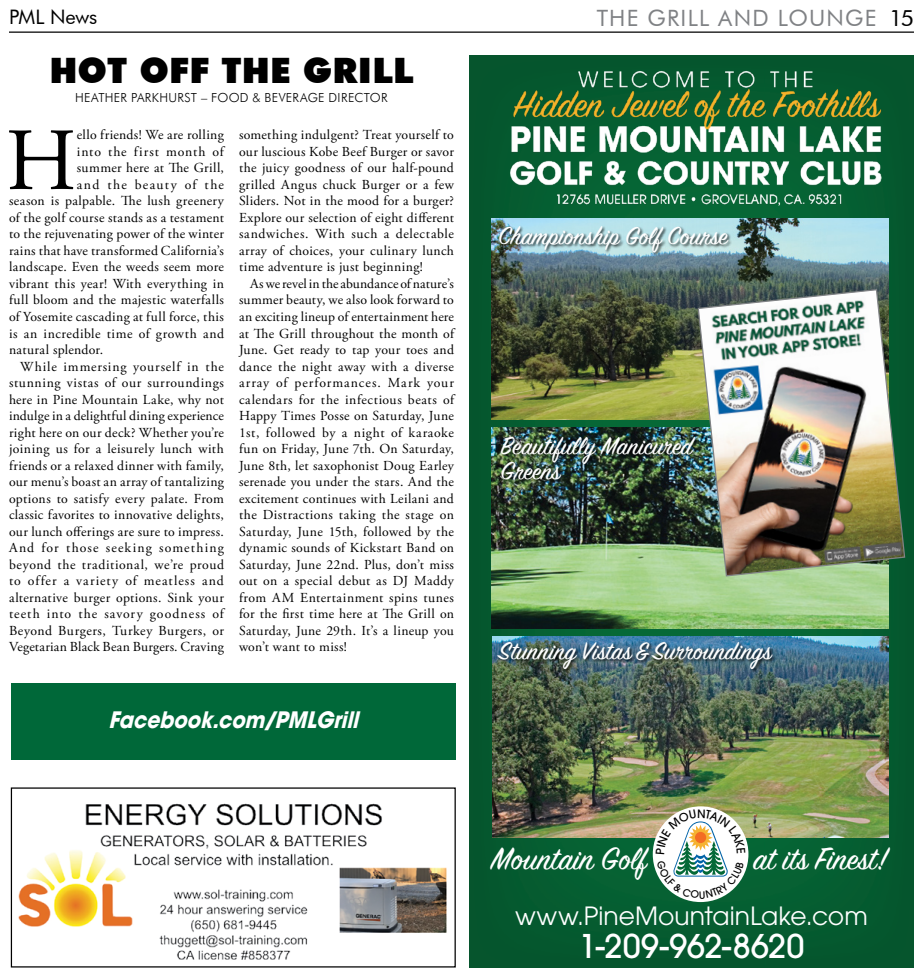
<style>
.page{position:relative;width:923px;height:977px;background:#fff}
.page>*{position:absolute;margin:0;border:0;box-sizing:border-box;transform-origin:0 0}
.t1{font:88.38px "Adobe Garamond Pro";color:#000}
.t2{font:35px "Sign Painter House Script";color:#fff}
.t3{font:900 35px "Futura BT";letter-spacing:.005em;color:#000}
.t4{font:500 32.5px "ITC Avant Garde Pro";color:#fff}
.t5{font:27.5px/25px "Sign Painter House Script";color:#fff}
.t6{font:25px "ITC Avant Garde Pro";color:#fff}
.t7{font:italic 700 22.5px "ITC Avant Garde Pro";color:#fff;scale:.9 1}
.t8{font:22.5px "Futura BT";letter-spacing:.055em;color:#808285}
.t9{font:20px "Futura BT";letter-spacing:-.01em;color:#000}
.t10{font:13.75px/16.5px "Adobe Garamond Pro";letter-spacing:.03em;color:#000;text-align:justify}
.t11{font:13.75px "Adobe Garamond Pro";letter-spacing:.075em;color:#000}
.t12{font:13.75px "Adobe Garamond Pro";letter-spacing:.065em;color:#000}
.t13{font:13.75px "Adobe Garamond Pro";letter-spacing:.05em;color:#000}
.t14{font:13.75px "Adobe Garamond Pro";letter-spacing:.085em;color:#000}
.t15{font:13.75px "Adobe Garamond Pro";letter-spacing:.09em;color:#000}
.t16{font:300 12.5px "Futura BT";letter-spacing:.025em;color:#000}
.s1{color:#000}
</style>
<div class="page">
<hr style="left:9px;top:32px;width:904px;height:1px;background:#000">
<img style="left:469px;top:55px;width:444px;height:913px">
<img style="left:491px;top:218px;width:397px;height:201px">
<div style="left:498px;top:225px;width:234px;height:31px;background:#000;opacity:.75"></div>
<img style="left:484px;top:55px;width:422px;height:163px">
<img style="left:491px;top:427px;width:397px;height:201px">
<div style="left:500px;top:435px;width:199px;height:48px;background:#000;opacity:.75"></div>
<img style="left:492px;top:637px;width:396px;height:200px">
<div style="left:496px;top:640px;width:281px;height:33px;background:#000;opacity:.75"></div>
<svg style="left:652px;top:806px;width:96px;height:96px"></svg>
<img style="left:697px;top:288px;width:208px;height:289px">
<div style="left:11px;top:683px;width:445px;height:76px;background:#006839"></div>
<img style="left:18px;top:803px;width:429px;height:157px">
<svg style="left:655px;top:809px;width:90px;height:89px"></svg>
<h3 class="t9" style="left:9px;top:5px;width:90px">PML News</h3>
<h3 class="t8" style="left:596px;top:4px;width:319px">THE GRILL AND LOUNGE <span class="s1">15</span></h3>
<h2 class="t3" style="left:49px;top:49px;width:366px">HOT OFF THE GRILL</h2>
<p class="t16" style="left:75px;top:90px;width:314px">HEATHER PARKHURST – FOOD &amp; BEVERAGE DIRECTOR</p>
<h1 class="t1" style="left:6px;top:108px;width:73px">H</h1>
<p class="t10" style="left:77px;top:127px;width:149px">ello friends! We are rolling</p>
<p class="t10" style="left:239px;top:127px;width:216px">something indulgent? Treat yourself to our luscious Kobe Beef Burger or savor the juicy goodness of our half-pound grilled Angus chuck Burger or a few Sliders. Not in the mood for a burger?<br>Explore our selection of eight different sandwiches. With such a delectable array of choices, your culinary lunch time adventure is just beginning!</p>
<p class="t10" style="left:239px;top:276px;width:216px;text-indent:11px">As we revel in the abundance of nature’s summer beauty, we also look forward to an exciting lineup of entertainment here at The Grill throughout the month of June. Get ready to tap your toes and dance the night away with a diverse array of performances. Mark your calendars for the infectious beats of Happy Times Posse on Saturday, June 1st, followed by a night of karaoke fun on Friday, June 7th. On Saturday, June 8th, let saxophonist Doug Earley serenade you under the stars. And the excitement continues with Leilani and the Distractions taking the stage on Saturday, June 15th, followed by the dynamic sounds of Kickstart Band on Saturday, June 22nd. Plus, don’t miss out on a special debut as DJ Maddy from AM Entertainment spins tunes for the first time here at The Grill on Saturday, June 29th. It’s a lineup you won’t want to miss!</p>
<p class="t12" style="left:77px;top:143px;width:149px">into the first month of</p>
<p class="t10" style="left:77px;top:160px;width:149px">summer here at The Grill,</p>
<p class="t15" style="left:77px;top:176px;width:149px">and the beauty of the</p>
<p class="t10" style="left:9px;top:193px;width:216px">season is palpable. The lush greenery</p>
<p class="t10" style="left:9px;top:210px;width:216px">of the golf course stands as a testament</p>
<p class="t10" style="left:9px;top:226px;width:216px">to the rejuvenating power of the winter</p>
<p class="t10" style="left:9px;top:243px;width:216px">rains that have transformed California’s</p>
<p class="t10" style="left:9px;top:259px;width:216px">landscape. Even the weeds seem more</p>
<p class="t10" style="left:9px;top:276px;width:216px">vibrant this year! With everything in</p>
<p class="t10" style="left:9px;top:292px;width:216px">full bloom and the majestic waterfalls</p>
<p class="t10" style="left:9px;top:309px;width:216px">of Yosemite cascading at full force, this</p>
<p class="t10" style="left:9px;top:325px;width:216px">is an incredible time of growth and</p>
<p class="t10" style="left:9px;top:342px;width:96px">natural splendor.</p>
<p class="t12" style="left:20px;top:358px;width:205px">While immersing yourself in the</p>
<p class="t13" style="left:9px;top:374px;width:216px">stunning vistas of our surroundings</p>
<p class="t10" style="left:9px;top:391px;width:216px">here in Pine Mountain Lake, why not</p>
<p class="t10" style="left:9px;top:408px;width:216px">indulge in a delightful dining experience</p>
<p class="t10" style="left:9px;top:424px;width:216px">right here on our deck? Whether you’re</p>
<p class="t10" style="left:9px;top:441px;width:216px">joining us for a leisurely lunch with</p>
<p class="t10" style="left:9px;top:457px;width:216px">friends or a relaxed dinner with family,</p>
<p class="t10" style="left:9px;top:474px;width:216px">our menu’s boast an array of tantalizing</p>
<p class="t10" style="left:9px;top:490px;width:216px">options to satisfy every palate. From</p>
<p class="t10" style="left:9px;top:507px;width:216px">classic favorites to innovative delights,</p>
<p class="t10" style="left:9px;top:523px;width:216px">our lunch offerings are sure to impress.</p>
<p class="t14" style="left:9px;top:539px;width:216px">And for those seeking something</p>
<p class="t10" style="left:9px;top:556px;width:216px">beyond the traditional, we’re proud</p>
<p class="t11" style="left:9px;top:572px;width:216px">to offer a variety of meatless and</p>
<p class="t10" style="left:9px;top:589px;width:216px">alternative burger options. Sink your</p>
<p class="t11" style="left:9px;top:605px;width:216px">teeth into the savory goodness of</p>
<p class="t10" style="left:9px;top:622px;width:216px">Beyond Burgers, Turkey Burgers, or</p>
<p class="t10" style="left:9px;top:639px;width:216px">Vegetarian Black Bean Burgers. Craving</p>
<h3 class="t5" style="left:498px;top:225px;width:231px">Championship Golf Course</h3>
<h3 class="t5" style="left:501px;top:435px;width:193px">Beautifully Manicured<br>Greens</h3>
<h3 class="t5" style="left:498px;top:640px;width:274px">Stunning Vistas &amp; Surroundings</h3>
<h3 class="t7" style="left:108px;top:705px;width:286px">Facebook.com/PMLGrill</h3>
<h2 class="t2" style="left:491px;top:837px;width:157px">Mountain Golf</h2>
<h2 class="t2" style="left:753px;top:837px;width:136px">at its Finest!</h2>
<h3 class="t6" style="left:515px;top:900px;width:354px">www.PineMountainLake.com</h3>
<h3 class="t4" style="left:578px;top:925px;width:227px">1-209-962-8620</h3>
</div>
